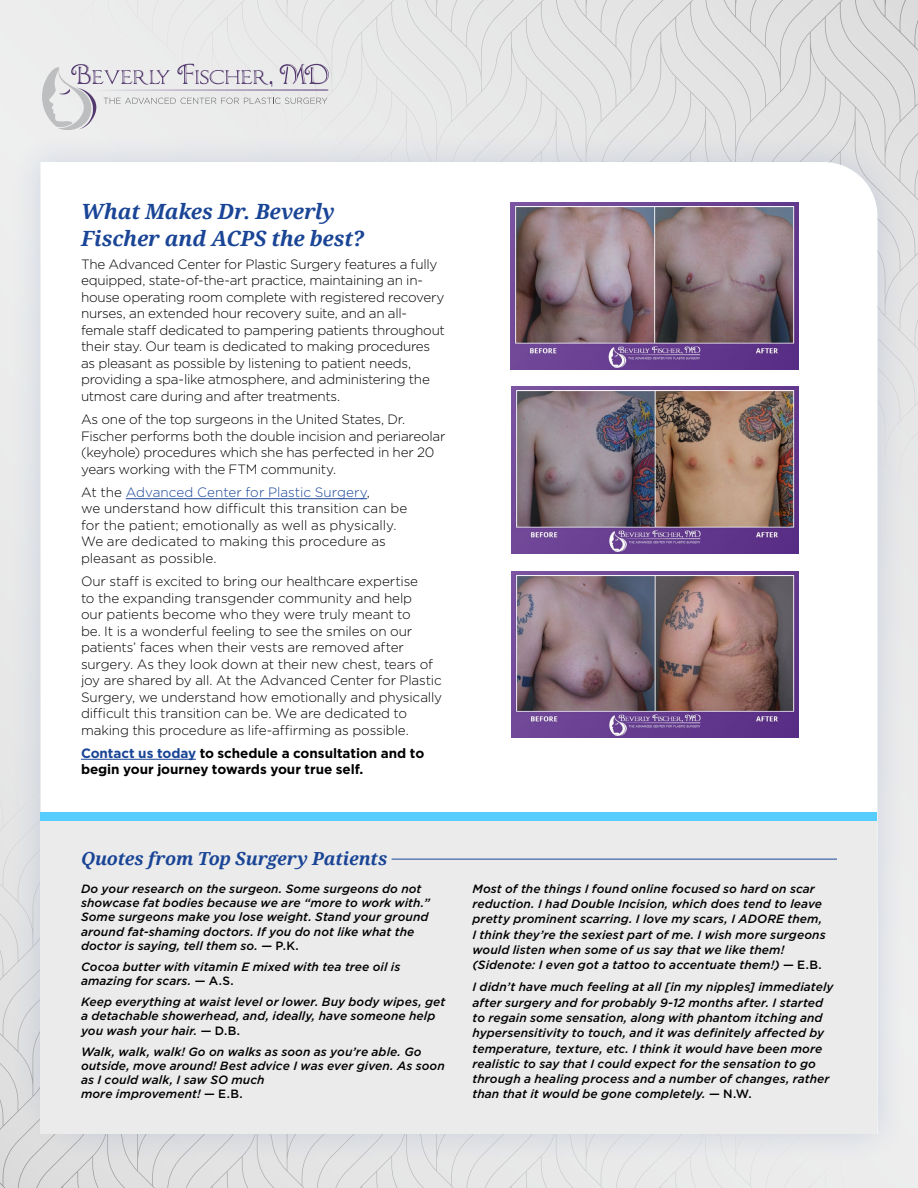
<style>
.page{position:relative;width:918px;height:1188px;background:#fff}
.page>*{position:absolute;margin:0;border:0;box-sizing:border-box;transform-origin:0 0}
.t1{font:italic 700 21px/27px "Droid Serif";letter-spacing:-.005em;color:#1a4596}
.t2{font:italic 700 18px "Droid Serif";letter-spacing:-.01em;color:#1a4596}
.t3{font:300 13.5px/16.5px "Gotham";letter-spacing:-.015em;color:#000}
.t4{font:700 13.5px/16.5px "Gotham";letter-spacing:-.005em;color:#000}
.t5{font:italic 500 12px/15.3px "Gotham";letter-spacing:.005em;color:#000}
.s1{color:#1a4596}
.s2{font-style:normal}
</style>
<div class="page">
<svg style="left:0;top:759px;width:10px;height:372px;background:#e0e0e0"></svg>
<div style="left:908px;top:759px;width:10px;height:372px;background:#edeeee"></div>
<svg style="left:0;top:714px;width:918px;height:45px"></svg>
<svg style="left:0;top:1131px;width:918px;height:57px;background:#e4e4e4"></svg>
<div style="left:235px;top:53px;width:448px;height:79px;background:#e7e7e8"></div>
<div style="left:0;top:53px;width:235px;height:372px;background:#ededee"></div>
<svg style="left:683px;top:53px;width:235px;height:372px;background:#e0e0e0"></svg>
<svg style="left:0;top:0;width:918px;height:53px;background:#e4e4e5"></svg>
<div style="left:0;top:425px;width:918px;height:79px;background:#e8e8e9"></div>
<svg style="left:42px;top:64px;width:287px;height:66px;background:#dddce0"></svg>
<div style="left:10px;top:132px;width:898px;height:1033px;background:#e2e3e6"></div>
<div style="left:40px;top:162px;width:838px;height:650px;background:#fff"></div>
<div style="left:40px;top:821px;width:838px;height:313px;background:#ebebeb"></div>
<div style="left:40px;top:812px;width:838px;height:9px;background:#56cdfc"></div>
<hr style="left:126px;top:498px;width:241px;height:1px;background:#1a4596">
<hr style="left:81px;top:759px;width:115px;height:1px;background:#1a4596">
<hr style="left:392px;top:859px;width:445px;height:1px;background:#1a4596">
<img style="left:511px;top:202px;width:287px;height:167px">
<img style="left:511px;top:387px;width:288px;height:166px">
<img style="left:511px;top:571px;width:288px;height:167px">
<h1 class="t1" style="left:81px;top:197px;width:284px">What Makes Dr. Beverly<br>Fischer and ACPS the best?</h1>
<p class="t3" style="left:81px;top:256px;width:365px">The Advanced Center for Plastic Surgery features a fully equipped, state-of-the-art practice, maintaining an in&shy;house operating room complete with registered recovery nurses, an extended hour recovery suite, and an all&shy;female staff dedicated to pampering patients throughout their stay. Our team is dedicated to making procedures as pleasant as possible by listening to patient needs, providing a spa-like atmosphere, and administering the utmost care during and after treatments.</p>
<p class="t3" style="left:81px;top:411px;width:366px">As one of the top surgeons in the United States, Dr.<br>Fischer performs both the double incision and periareolar (keyhole) procedures which she has perfected in her 20 years working with the FTM community.</p>
<p class="t3" style="left:81px;top:484px;width:328px">At the <span class="s1">Advanced Center for Plastic Surgery</span>,<br>we understand how difficult this transition can be for the patient; emotionally as well as physically.<br>We are dedicated to making this procedure as pleasant as possible.</p>
<p class="t3" style="left:81px;top:573px;width:363px">Our staff is excited to bring our healthcare expertise<br>to the expanding transgender community and help<br>our patients become who they were truly meant to<br>be. It is a wonderful feeling to see the smiles on our patients’ faces when their vests are removed after surgery. As they look down at their new chest, tears of joy are shared by all. At the Advanced Center for Plastic Surgery, we understand how emotionally and physically difficult this transition can be. We are dedicated to making this procedure as life-affirming as possible.</p>
<p class="t4" style="left:81px;top:745px;width:345px"><span class="s1">Contact us today</span> to schedule a consultation and to begin your journey towards your true self.</p>
<h2 class="t2" style="left:81px;top:846px;width:308px">Quotes from Top Surgery Patients</h2>
<p class="t5" style="left:81px;top:881px;width:351px;line-height:14.2px">Do your research on the surgeon. Some surgeons do not showcase fat bodies because we are “more to work with.” Some surgeons make you lose weight. Stand your ground around fat-shaming doctors. If you do not like what the doctor is saying, tell them so. <span class="s2">— P.K.</span></p>
<p class="t5" style="left:81px;top:959px;width:321px;line-height:14.2px">Cocoa butter with vitamin E mixed with tea tree oil is amazing for scars. <span class="s2">— A.S.</span></p>
<p class="t5" style="left:81px;top:995px;width:366px;line-height:14.2px">Keep everything at waist level or lower. Buy body wipes, get a detachable showerhead, and, ideally, have someone help you wash your hair. <span class="s2">— D.B.</span></p>
<p class="t5" style="left:81px;top:1044px;width:365px;line-height:14.2px">Walk, walk, walk! Go on walks as soon as you’re able. Go outside, move around! Best advice I was ever given. As soon as I could walk, I saw SO much<br>more improvement! <span class="s2">— E.B.</span></p>
<p class="t5" style="left:472px;top:881px;width:355px">Most of the things I found online focused so hard on scar reduction. I had Double Incision, which does tend to leave pretty prominent scarring. I love my scars, I ADORE them, I think they’re the sexiest part of me. I wish more surgeons would listen when some of us say that we like them! (Sidenote: I even got a tattoo to accentuate them!) <span class="s2">— E.B.</span></p>
<p class="t5" style="left:472px;top:979px;width:363px">I didn’t have much feeling at all [in my nipples] immediately after surgery and for probably 9-12 months after. I started to regain some sensation, along with phantom itching and hypersensitivity to touch, and it was definitely affected by temperature, texture, etc. I think it would have been more realistic to say that I could expect for the sensation to go through a healing process and a number of changes, rather than that it would be gone completely. <span class="s2">— N.W.</span></p>
</div>
